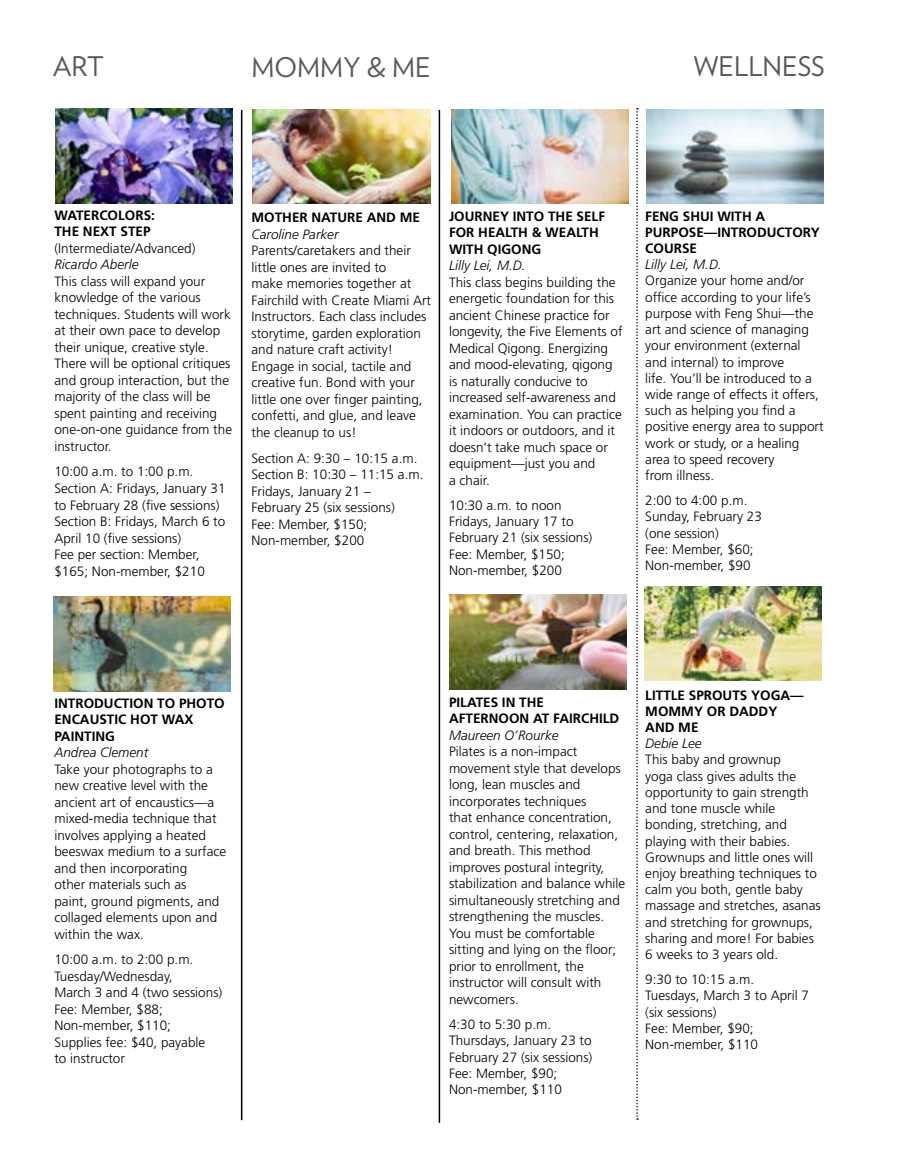
<style>
.page{position:relative;width:905px;height:1175px;background:#fff}
.page>*{position:absolute;margin:0;border:0;box-sizing:border-box;transform-origin:0 0}
.t1{font:27px "Verlag";color:#58595b}
.t2{font:300 13.5px/16.5px "Frutiger LT Std";color:#000}
.t3{font:700 13.5px/16.5px "Frutiger LT Std";color:#000}
.t4{font:italic 300 13.5px "Frutiger LT Std";color:#000}
</style>
<div class="page">
<hr style="left:241px;top:110px;width:1px;height:1010px;background:#000">
<img style="left:55px;top:109px;width:177px;height:94px">
<hr style="left:438px;top:110px;width:2px;height:1012px;background:#000">
<img style="left:53px;top:596px;width:177px;height:95px">
<img style="left:449px;top:595px;width:177px;height:94px">
<img style="left:646px;top:109px;width:177px;height:95px">
<img style="left:644px;top:586px;width:177px;height:94px">
<img style="left:451px;top:109px;width:177px;height:95px">
<svg style="left:636px;top:108px;width:2px;height:1011px"></svg>
<img style="left:252px;top:109px;width:178px;height:95px">
<h1 class="t1" style="left:53px;top:46px;width:52px">ART</h1>
<h1 class="t1" style="left:694px;top:46px;width:132px">WELLNESS</h1>
<h1 class="t1" style="left:251px;top:47px;width:181px">MOMMY &amp; ME</h1>
<p class="t3" style="left:54px;top:207px;width:102px">WATERCOLORS:<br>THE NEXT STEP</p>
<p class="t2" style="left:54px;top:240px;width:143px">(Intermediate/Advanced)</p>
<p class="t4" style="left:54px;top:257px;width:86px">Ricardo Aberle</p>
<p class="t2" style="left:54px;top:273px;width:179px">This class will expand your knowledge of the various techniques. Students will work at their own pace to develop their unique, creative style.<br>There will be optional critiques and group interaction, but the majority of the class will be spent painting and receiving one-on-one guidance from the instructor.</p>
<p class="t2" style="left:54px;top:464px;width:173px">10:00 a.m. to 1:00 p.m.<br>Section A: Fridays, January 31 to February 28 (five sessions)<br>Section B: Fridays, March 6 to<br>April 10 (five sessions)<br>Fee per section: Member, $165; Non-member, $210</p>
<p class="t3" style="left:251px;top:209px;width:170px">MOTHER NATURE AND ME</p>
<p class="t4" style="left:251px;top:226px;width:88px">Caroline Parker</p>
<p class="t2" style="left:251px;top:243px;width:181px">Parents/caretakers and their little ones are invited to<br>make memories together at<br>Fairchild with Create Miami Art<br>Instructors. Each class includes storytime, garden exploration and nature craft activity!<br>Engage in social, tactile and creative fun. Bond with your little one over finger painting, confetti, and glue, and leave the cleanup to us!</p>
<p class="t2" style="left:251px;top:450px;width:173px">Section A: 9:30 – 10:15 a.m.<br>Section B: 10:30 – 11:15 a.m.<br>Fridays, January 21 –<br>February 25 (six sessions)<br>Fee: Member, $150;<br>Non-member, $200</p>
<p class="t3" style="left:449px;top:208px;width:158px">JOURNEY INTO THE SELF<br>FOR HEALTH &amp; WEALTH<br>WITH QIGONG</p>
<p class="t4" style="left:449px;top:258px;width:78px">Lilly Lei, M.D.</p>
<p class="t2" style="left:449px;top:274px;width:175px">This class begins building the energetic foundation for this ancient Chinese practice for longevity, the Five Elements of<br>Medical Qigong. Energizing and mood-elevating, qigong is naturally conducive to increased self-awareness and examination. You can practice it indoors or outdoors, and it doesn’t take much space or equipment—just you and<br>a chair.</p>
<p class="t2" style="left:449px;top:497px;width:145px">10:30 a.m. to noon<br>Fridays, January 17 to<br>February 21 (six sessions)<br>Fee: Member, $150;<br>Non-member, $200</p>
<p class="t3" style="left:645px;top:208px;width:176px">FENG SHUI WITH A<br>PURPOSE—INTRODUCTORY<br>COURSE</p>
<p class="t4" style="left:645px;top:257px;width:78px">Lilly Lei, M.D.</p>
<p class="t2" style="left:645px;top:273px;width:180px">Organize your home and/or office according to your life’s purpose with Feng Shui—the art and science of managing your environment (external and internal) to improve<br>life. You’ll be introduced to a wide range of effects it offers, such as helping you find a positive energy area to support work or study, or a healing area to speed recovery<br>from illness.</p>
<p class="t2" style="left:645px;top:492px;width:118px">2:00 to 4:00 p.m.<br>Sunday, February 23 (one session)<br>Fee: Member, $60;<br>Non-member, $90</p>
<p class="t3" style="left:54px;top:694px;width:172px">INTRODUCTION TO PHOTO<br>ENCAUSTIC HOT WAX<br>PAINTING</p>
<p class="t4" style="left:54px;top:744px;width:95px">Andrea Clement</p>
<p class="t2" style="left:54px;top:761px;width:173px">Take your photographs to a new creative level with the ancient art of encaustics—a mixed-media technique that involves applying a heated beeswax medium to a surface and then incorporating<br>other materials such as<br>paint, ground pigments, and collaged elements upon and within the wax.</p>
<p class="t2" style="left:54px;top:951px;width:169px">10:00 a.m. to 2:00 p.m.<br>Tuesday/Wednesday,<br>March 3 and 4 (two sessions)<br>Fee: Member, $88;<br>Non-member, $110;<br>Supplies fee: $40, payable<br>to instructor</p>
<p class="t3" style="left:449px;top:694px;width:172px">PILATES IN THE<br>AFTERNOON AT FAIRCHILD</p>
<p class="t4" style="left:449px;top:727px;width:111px">Maureen O’Rourke</p>
<p class="t2" style="left:449px;top:743px;width:178px">Pilates is a non-impact movement style that develops long, lean muscles and incorporates techniques<br>that enhance concentration, control, centering, relaxation, and breath. This method improves postural integrity, stabilization and balance while simultaneously stretching and strengthening the muscles.<br>You must be comfortable sitting and lying on the floor; prior to enrollment, the instructor will consult with newcomers.</p>
<p class="t2" style="left:449px;top:1016px;width:145px">4:30 to 5:30 p.m.<br>Thursdays, January 23 to<br>February 27 (six sessions)<br>Fee: Member, $90;<br>Non-member, $110</p>
<p class="t3" style="left:645px;top:687px;width:160px">LITTLE SPROUTS YOGA—<br>MOMMY OR DADDY<br>AND ME</p>
<p class="t4" style="left:645px;top:736px;width:58px">Debie Lee</p>
<p class="t2" style="left:645px;top:752px;width:177px">This baby and grownup<br>yoga class gives adults the opportunity to gain strength and tone muscle while bonding, stretching, and playing with their babies.<br>Grownups and little ones will enjoy breathing techniques to calm you both, gentle baby massage and stretches, asanas and stretching for grownups, sharing and more! For babies<br>6 weeks to 3 years old.</p>
<p class="t2" style="left:645px;top:971px;width:165px">9:30 to 10:15 a.m.<br>Tuesdays, March 3 to April 7 (six sessions)<br>Fee: Member, $90;<br>Non-member, $110</p>
</div>
